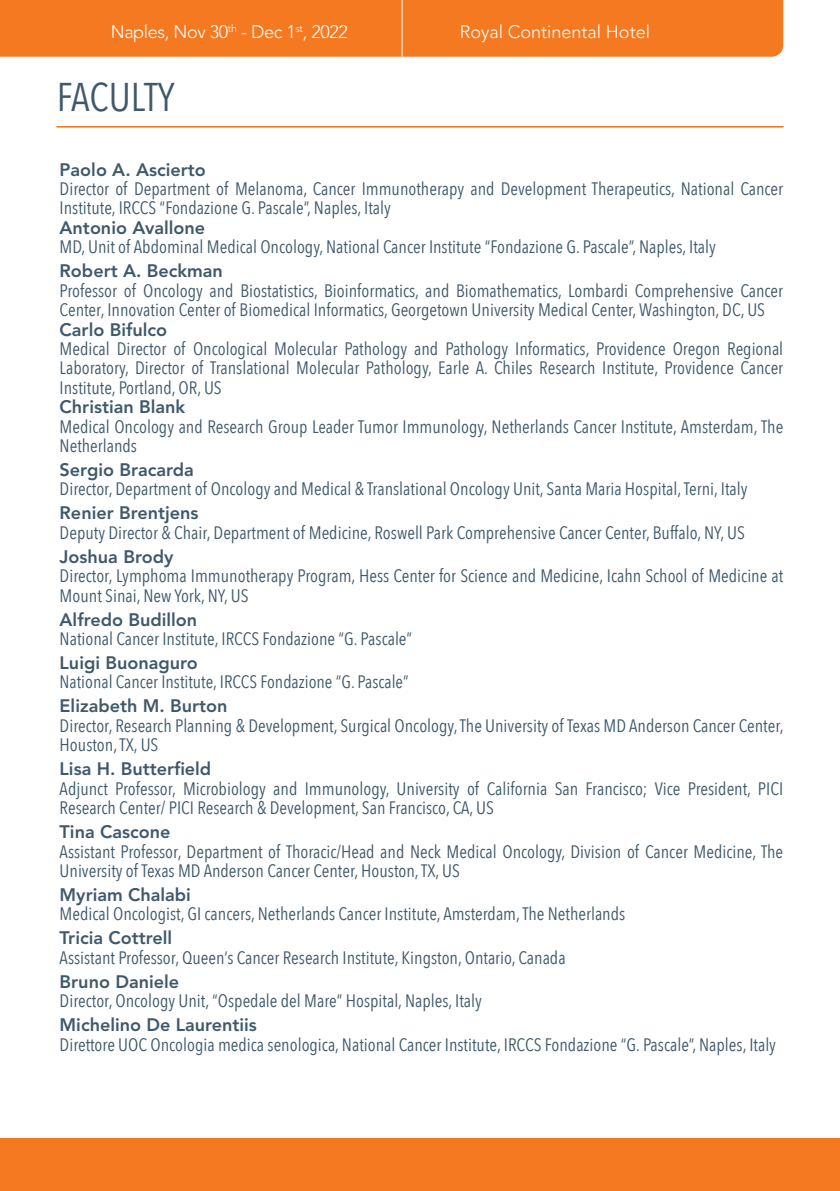
<style>
.page{position:relative;width:840px;height:1191px;background:#fff}
.page>*{position:absolute;margin:0;border:0;box-sizing:border-box;transform-origin:0 0}
.t1{font:40px "Avenir Next Condensed";letter-spacing:-.005em;color:#3f596b}
.t2{font:18px/19.4px "Avenir Next Condensed";color:#3f596b}
.t3{font:800 18px "Avenir LT Std";color:#3f596b}
.t4{font:300 18px "Avenir LT Std";letter-spacing:-.02em;color:#fff}
.t5{font:300 18px "Avenir LT Std";color:#fff}
</style>
<div class="page">
<svg style="left:57px;top:126px;width:725px;height:1px"></svg>
<div style="left:0;top:0;width:782px;height:57px;background:#f47921"></div>
<div style="left:0;top:1138px;width:839px;height:53px;background:#f47921"></div>
<hr style="left:401px;top:0;width:1px;height:57px;background:#fff">
<p class="t4" style="left:111px;top:22px;width:239px">Naples, Nov 30<sup>th</sup> - Dec 1<sup>st</sup>, 2022</p>
<p class="t5" style="left:459px;top:22px;width:192px">Royal Continental Hotel</p>
<p class="t1" style="left:57px;top:63px;width:119px">FACULTY</p>
<p class="t3" style="left:60px;top:159px;width:147px">Paolo A. Ascierto</p>
<p class="t2" style="left:60px;top:178px;width:724px">Director of Department of Melanoma, Cancer Immunotherapy and Development Therapeutics, National Cancer<br>Institute, IRCCS “Fondazione G. Pascale”, Naples, Italy</p>
<p class="t3" style="left:60px;top:217px;width:147px">Antonio Avallone</p>
<p class="t2" style="left:60px;top:236px;width:657px">MD, Unit of Abdominal Medical Oncology, National Cancer Institute “Fondazione G. Pascale”, Naples, Italy</p>
<p class="t3" style="left:60px;top:260px;width:164px">Robert A. Beckman</p>
<p class="t2" style="left:60px;top:280px;width:724px">Professor of Oncology and Biostatistics, Bioinformatics, and Biomathematics, Lombardi Comprehensive Cancer<br>Center, Innovation Center of Biomedical Informatics, Georgetown University Medical Center, Washington, DC, US</p>
<p class="t3" style="left:60px;top:319px;width:109px">Carlo Bifulco</p>
<p class="t2" style="left:60px;top:338px;width:724px;text-align:justify">Medical Director of Oncological Molecular Pathology and Pathology Informatics, Providence Oregon Regional Laboratory, Director of Translational Molecular Pathology, Earle A. Chiles Research Institute, Providence Cancer Institute, Portland, OR, US</p>
<p class="t3" style="left:60px;top:396px;width:127px">Christian Blank</p>
<p class="t2" style="left:60px;top:416px;width:724px">Medical Oncology and Research Group Leader Tumor Immunology, Netherlands Cancer Institute, Amsterdam, The<br>Netherlands</p>
<p class="t3" style="left:60px;top:459px;width:136px">Sergio Bracarda</p>
<p class="t2" style="left:60px;top:478px;width:689px">Director, Department of Oncology and Medical &amp; Translational Oncology Unit, Santa Maria Hospital, Terni, Italy</p>
<p class="t3" style="left:60px;top:502px;width:140px">Renier Brentjens</p>
<p class="t2" style="left:60px;top:522px;width:686px">Deputy Director &amp; Chair, Department of Medicine, Roswell Park Comprehensive Cancer Center, Buffalo, NY, US</p>
<p class="t3" style="left:60px;top:546px;width:115px">Joshua Brody</p>
<p class="t2" style="left:60px;top:565px;width:724px">Director, Lymphoma Immunotherapy Program, Hess Center for Science and Medicine, Icahn School of Medicine at<br>Mount Sinai, New York, NY, US</p>
<p class="t3" style="left:60px;top:609px;width:139px">Alfredo Budillon</p>
<p class="t2" style="left:60px;top:628px;width:354px">National Cancer Institute, IRCCS Fondazione “G. Pascale”</p>
<p class="t3" style="left:60px;top:652px;width:140px">Luigi Buonaguro</p>
<p class="t2" style="left:60px;top:671px;width:350px">National Cancer Institute, IRCCS Fondazione “G. Pascale”</p>
<p class="t3" style="left:60px;top:695px;width:169px">Elizabeth M. Burton</p>
<p class="t2" style="left:60px;top:715px;width:725px">Director, Research Planning &amp; Development, Surgical Oncology, The University of Texas MD Anderson Cancer Center,<br>Houston, TX, US</p>
<p class="t3" style="left:60px;top:758px;width:153px">Lisa H. Butterfield</p>
<p class="t2" style="left:60px;top:778px;width:724px">Adjunct Professor, Microbiology and Immunology, University of California San Francisco; Vice President, PICI<br>Research Center/ PICI Research &amp; Development, San Francisco, CA, US</p>
<p class="t3" style="left:60px;top:821px;width:112px">Tina Cascone</p>
<p class="t2" style="left:60px;top:840px;width:724px">Assistant Professor, Department of Thoracic/Head and Neck Medical Oncology, Division of Cancer Medicine, The<br>University of Texas MD Anderson Cancer Center, Houston, TX, US</p>
<p class="t3" style="left:60px;top:884px;width:133px">Myriam Chalabi</p>
<p class="t2" style="left:60px;top:903px;width:567px">Medical Oncologist, GI cancers, Netherlands Cancer Institute, Amsterdam, The Netherlands</p>
<p class="t3" style="left:60px;top:927px;width:114px">Tricia Cottrell</p>
<p class="t2" style="left:60px;top:947px;width:507px">Assistant Professor, Queen’s Cancer Research Institute, Kingston, Ontario, Canada</p>
<p class="t3" style="left:60px;top:971px;width:121px">Bruno Daniele</p>
<p class="t2" style="left:60px;top:990px;width:423px">Director, Oncology Unit, “Ospedale del Mare” Hospital, Naples, Italy</p>
<p class="t3" style="left:60px;top:1014px;width:199px">Michelino De Laurentiis</p>
<p class="t2" style="left:60px;top:1033px;width:717px">Direttore UOC Oncologia medica senologica, National Cancer Institute, IRCCS Fondazione “G. Pascale”, Naples, Italy</p>
</div>
